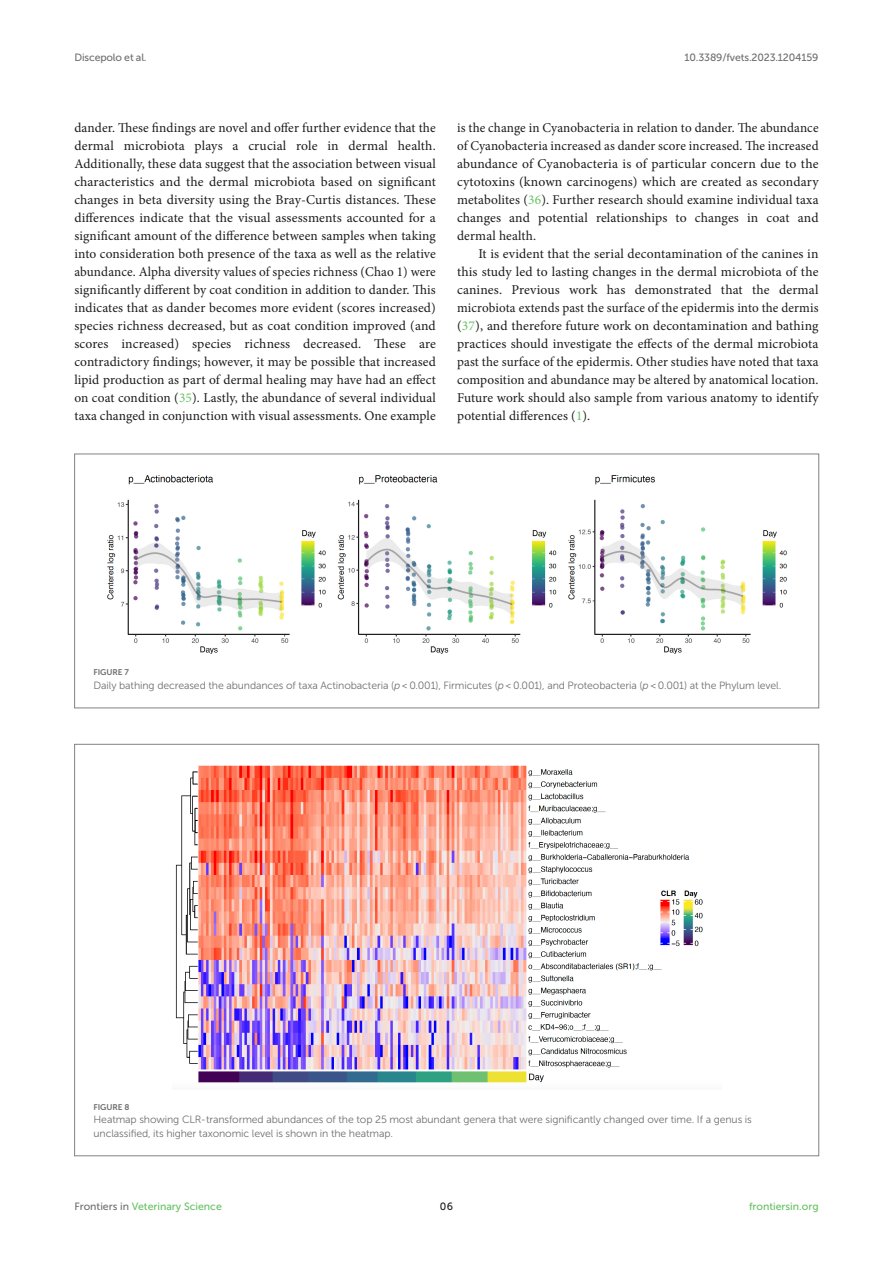
<style>
.page{position:relative;width:893px;height:1263px;background:#fff}
.page>*{position:absolute;margin:0;border:0;box-sizing:border-box;transform-origin:0 0}
.TEXT{font:13.5px/18px "Minion Pro";letter-spacing:.01em;color:#1b1c1b;text-align:justify}
.FIG_LEG{font:10.5px/13.5px "Museo Sans 300";letter-spacing:-.01em;color:#706f70}
.t1{font:10.5px "Museo Sans 500";color:#65c161}
.t2{font:10.5px "Museo Sans 500";letter-spacing:-.015em;color:#706f70}
.t3{font:10.5px "Museo Sans 500";color:#1b1c1b}
.FIG_HD{font:8.25px "Museo Sans 700";letter-spacing:-.01em;color:#706f70}
.s1{color:#65c161}
.s2{font-style:italic}
.s3{color:#706f70}
</style>
<div class="page">
<img style="left:175px;top:765px;width:528px;height:318px">
<img style="left:107px;top:475px;width:680px;height:179px">
<div style="left:74px;top:454px;width:745px;height:254px;border:1px solid #808285"></div>
<p class="t2" style="left:74px;top:51px;width:74px">Discepolo et al.</p>
<p class="t2" style="left:685px;top:51px;width:135px">10.3389/fvets.2023.1204159</p>
<p class="TEXT" style="left:74px;top:119px;width:363px">dander. These findings are novel and offer further evidence that the dermal microbiota plays a crucial role in dermal health.<br>Additionally, these data suggest that the association between visual characteristics and the dermal microbiota based on significant changes in beta diversity using the Bray-Curtis distances. These differences indicate that the visual assessments accounted for a significant amount of the difference between samples when taking into consideration both presence of the taxa as well as the relative abundance. Alpha diversity values of species richness (Chao 1) were significantly different by coat condition in addition to dander. This indicates that as dander becomes more evident (scores increased) species richness decreased, but as coat condition improved (and scores increased) species richness decreased. These are contradictory findings; however, it may be possible that increased lipid production as part of dermal healing may have had an effect on coat condition (<span class="s1">35</span>). Lastly, the abundance of several individual taxa changed in conjunction with visual assessments. One example</p>
<p class="TEXT" style="left:457px;top:119px;width:363px">is the change in Cyanobacteria in relation to dander. The abundance of Cyanobacteria increased as dander score increased. The increased abundance of Cyanobacteria is of particular concern due to the cytotoxins (known carcinogens) which are created as secondary metabolites (<span class="s1">36</span>). Further research should examine individual taxa changes and potential relationships to changes in coat and dermal health.</p>
<p class="TEXT" style="left:457px;top:245px;width:363px;text-indent:21px">It is evident that the serial decontamination of the canines in this study led to lasting changes in the dermal microbiota of the canines. Previous work has demonstrated that the dermal microbiota extends past the surface of the epidermis into the dermis (<span class="s1">37</span>), and therefore future work on decontamination and bathing practices should investigate the effects of the dermal microbiota past the surface of the epidermis. Other studies have noted that taxa composition and abundance may be altered by anatomical location.<br>Future work should also sample from various anatomy to identify potential differences (<span class="s1">1</span>).</p>
<p class="FIG_HD" style="left:94px;top:668px;width:37px">FIGURE 7</p>
<p class="FIG_LEG" style="left:94px;top:679px;width:689px">Daily bathing decreased the abundances of taxa Actinobacteria (<span class="s2">p</span> &lt; 0.001), Firmicutes (<span class="s2">p</span> &lt; 0.001), and Proteobacteria (<span class="s2">p</span> &lt; 0.001) at the Phylum level.</p>
<p class="FIG_HD" style="left:94px;top:1102px;width:37px">FIGURE 8</p>
<p class="FIG_LEG" style="left:94px;top:1113px;width:660px">Heatmap showing CLR-transformed abundances of the top 25 most abundant genera that were significantly changed over time. If a genus is unclassified, its higher taxonomic level is shown in the heatmap.</p>
<p class="t1" style="left:74px;top:1200px;width:149px"><span class="s3">Frontiers in</span> Veterinary Science</p>
<p class="t3" style="left:440px;top:1200px;width:15px">06</p>
<p class="t1" style="left:749px;top:1200px;width:71px">frontiersin.org</p>
</div>
